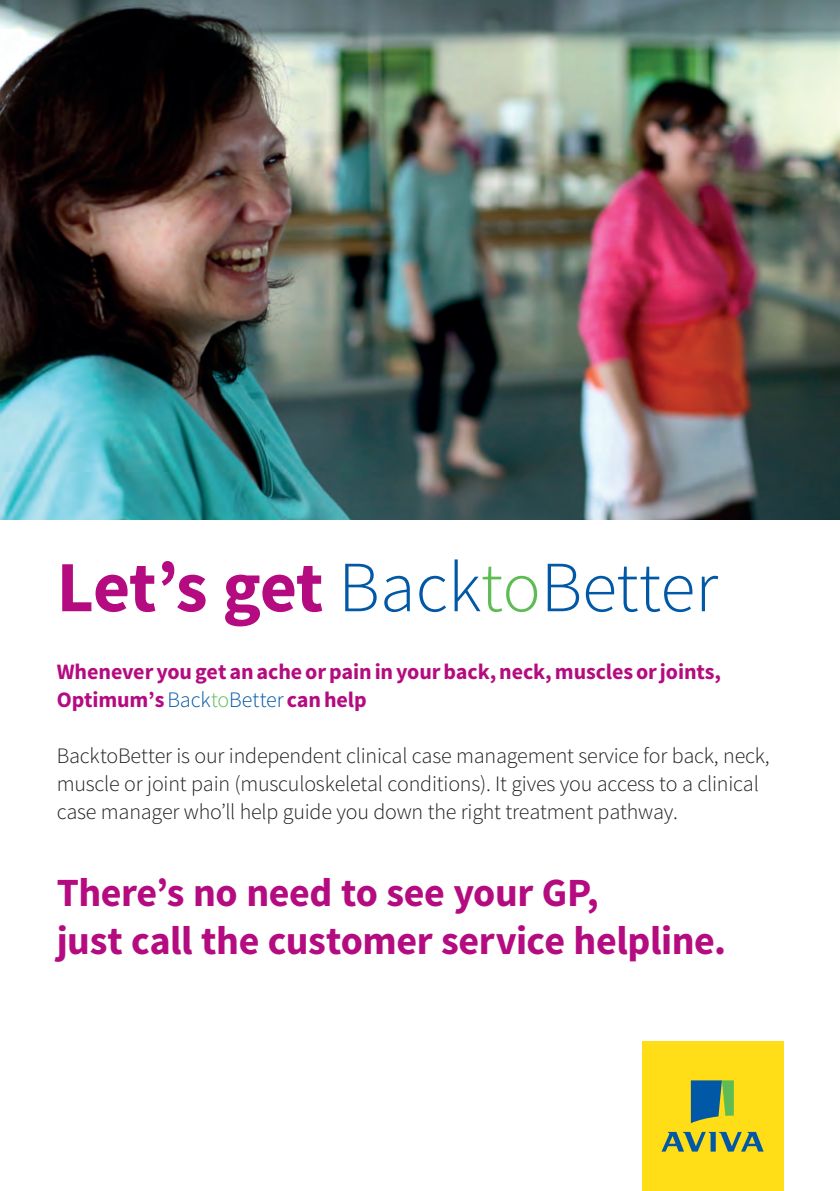
<style>
.page{position:relative;width:840px;height:1191px;background:#fff}
.page>*{position:absolute;margin:0;border:0;box-sizing:border-box;transform-origin:0 0}
.t1{font:300 72px "Source Sans Pro";color:#0158a6}
.t2{font:700 40px/48px "Source Sans Pro";letter-spacing:-.01em;color:#b40c80}
.t3{font:300 22px/28px "Source Sans Pro";letter-spacing:-.01em;color:#231f20}
.t4{font:700 22px/28px "Source Sans Pro";letter-spacing:-.005em;color:#b40c80}
.s1{font-weight:700;color:#b40c80}
.s2{color:#5ebc55}
.s3{font-weight:300;color:#0158a6}
.s4{font-weight:300;color:#5ebc55}
</style>
<div class="page">
<div style="left:641px;top:1041px;width:141px;height:150px;background:#ffdd17"></div>
<svg style="left:690px;top:1080px;width:43px;height:43px"></svg>
<svg style="left:661px;top:1131px;width:102px;height:20px"></svg>
<img style="left:0;top:0;width:839px;height:519px">
<h1 class="t1" style="left:57px;top:543px;width:662px"><span class="s1">Let’s get</span> Back<span class="s2">to</span>Better</h1>
<p class="t4" style="left:57px;top:658px;width:665px">Whenever you get an ache or pain in your back, neck, muscles or joints,<br>Optimum’s <span class="s3">Back</span><span class="s4">to</span><span class="s3">Better</span> can help</p>
<p class="t3" style="left:57px;top:742px;width:714px">BacktoBetter is our independent clinical case management service for back, neck, muscle or joint pain (musculoskeletal conditions). It gives you access to a clinical case manager who’ll help guide you down the right treatment pathway.</p>
<h2 class="t2" style="left:57px;top:870px;width:670px">There’s no need to see your GP,<br>just call the customer service helpline.</h2>
</div>
